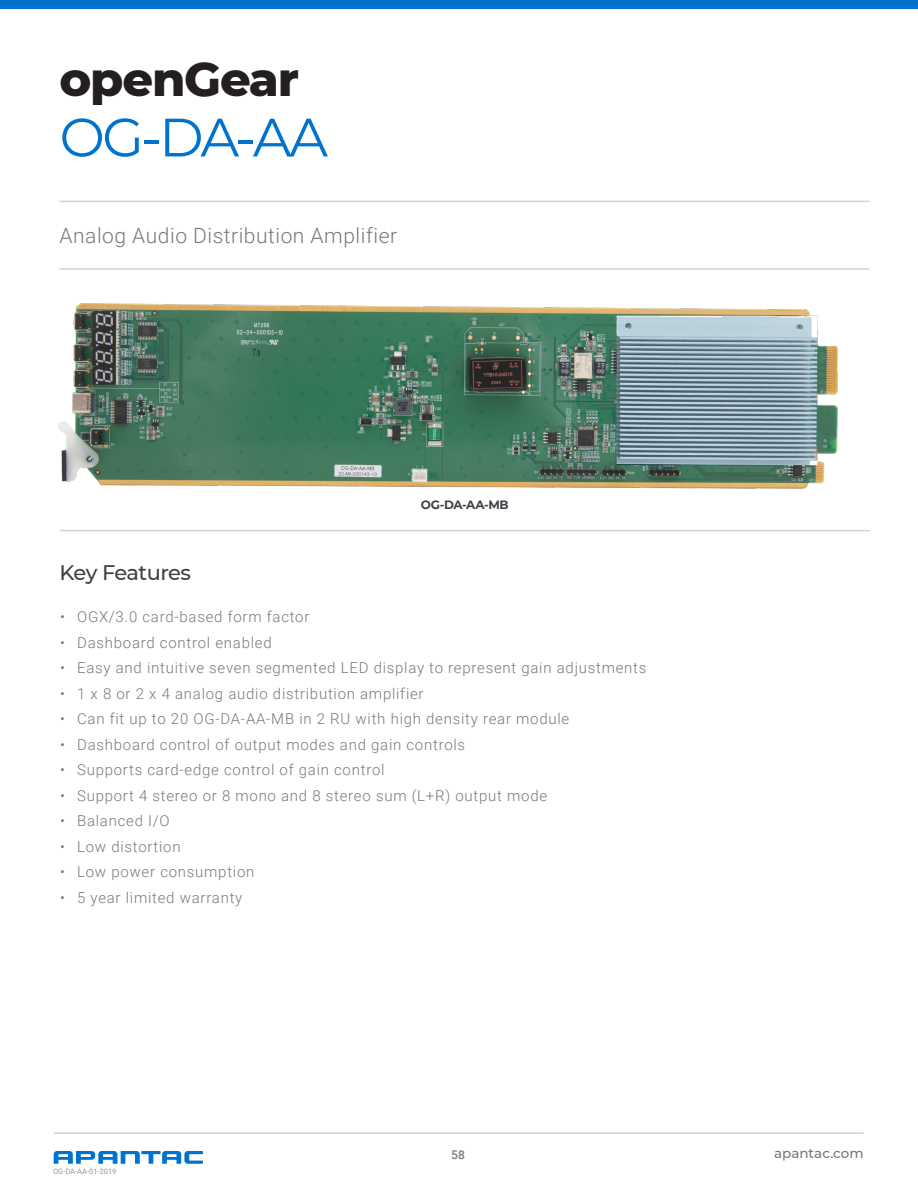
<style>
.page{position:relative;width:918px;height:1188px;background:#fff}
.page>*{position:absolute;margin:0;border:0;box-sizing:border-box;transform-origin:0 0}
.t1{font:54px "Montserrat";color:#0073ce}
.t2{font:800 48px "Montserrat";color:#231f20}
.t3{font:300 21px "Roboto";letter-spacing:.025em;color:#727a80}
.t4{font:500 21px "Montserrat";letter-spacing:-.035em;color:#3d4147}
.t5{font:300 15px "Roboto";letter-spacing:.05em;color:#727a80}
.t6{font:500 13.5px "Montserrat";color:#727a80}
.t7{font:700 12px "Montserrat";letter-spacing:-.025em;color:#3d4147}
.t8{font:500 12px "Roboto";color:#727a80}
.Section_Marker{font:7.5px "Roboto";color:#92989e}
</style>
<div class="page">
<div style="left:0;top:0;width:918px;height:9px;background:#0073ce"></div>
<hr style="left:54px;top:1133px;width:810px;height:1px;background:#d1d3d9">
<svg style="left:54px;top:1151px;width:149px;height:13px"></svg>
<hr style="left:60px;top:201px;width:810px;height:1px;background:#d1d3d9">
<hr style="left:60px;top:268px;width:810px;height:2px;background:#d1d3d9">
<hr style="left:60px;top:530px;width:810px;height:1px;background:#d1d3d9">
<img style="left:58px;top:303px;width:780px;height:186px">
<h2 class="t2" style="left:60px;top:44px;width:241px">openGear</h2>
<h1 class="t1" style="left:60px;top:100px;width:270px">OG-DA-AA</h1>
<p class="t3" style="left:60px;top:220px;width:339px">Analog Audio Distribution Amplifier</p>
<p class="t4" style="left:60px;top:558px;width:133px">Key Features</p>
<p class="t7" style="left:421px;top:496px;width:89px">OG-DA-AA-MB</p>
<p class="t5" style="left:60px;top:606px;width:251px">• OGX/3.0 card-based form factor</p>
<p class="t5" style="left:60px;top:632px;width:213px">• Dashboard control enabled</p>
<p class="t5" style="left:60px;top:657px;width:588px">• Easy and intuitive seven segmented LED display to represent gain adjustments</p>
<p class="t5" style="left:60px;top:683px;width:365px">• 1 x 8 or 2 x 4 analog audio distribution amplifier</p>
<p class="t5" style="left:60px;top:708px;width:511px">• Can fit up to 20 OG-DA-AA-MB in 2 RU with high density rear module</p>
<p class="t5" style="left:60px;top:734px;width:407px">• Dashboard control of output modes and gain controls</p>
<p class="t5" style="left:60px;top:759px;width:326px">• Supports card-edge control of gain control</p>
<p class="t5" style="left:60px;top:785px;width:489px">• Support 4 stereo or 8 mono and 8 stereo sum (L+R) output mode</p>
<p class="t5" style="left:60px;top:810px;width:111px">• Balanced I/O</p>
<p class="t5" style="left:60px;top:836px;width:122px">• Low distortion</p>
<p class="t5" style="left:60px;top:861px;width:196px">• Low power consumption</p>
<p class="t5" style="left:60px;top:887px;width:184px">• 5 year limited warranty</p>
<p class="Section_Marker" style="left:53px;top:1166px;width:65px">OG-DA-AA-01-2019</p>
<p class="t8" style="left:451px;top:1146px;width:15px">58</p>
<p class="t6" style="left:774px;top:1143px;width:91px">apantac.com</p>
</div>
